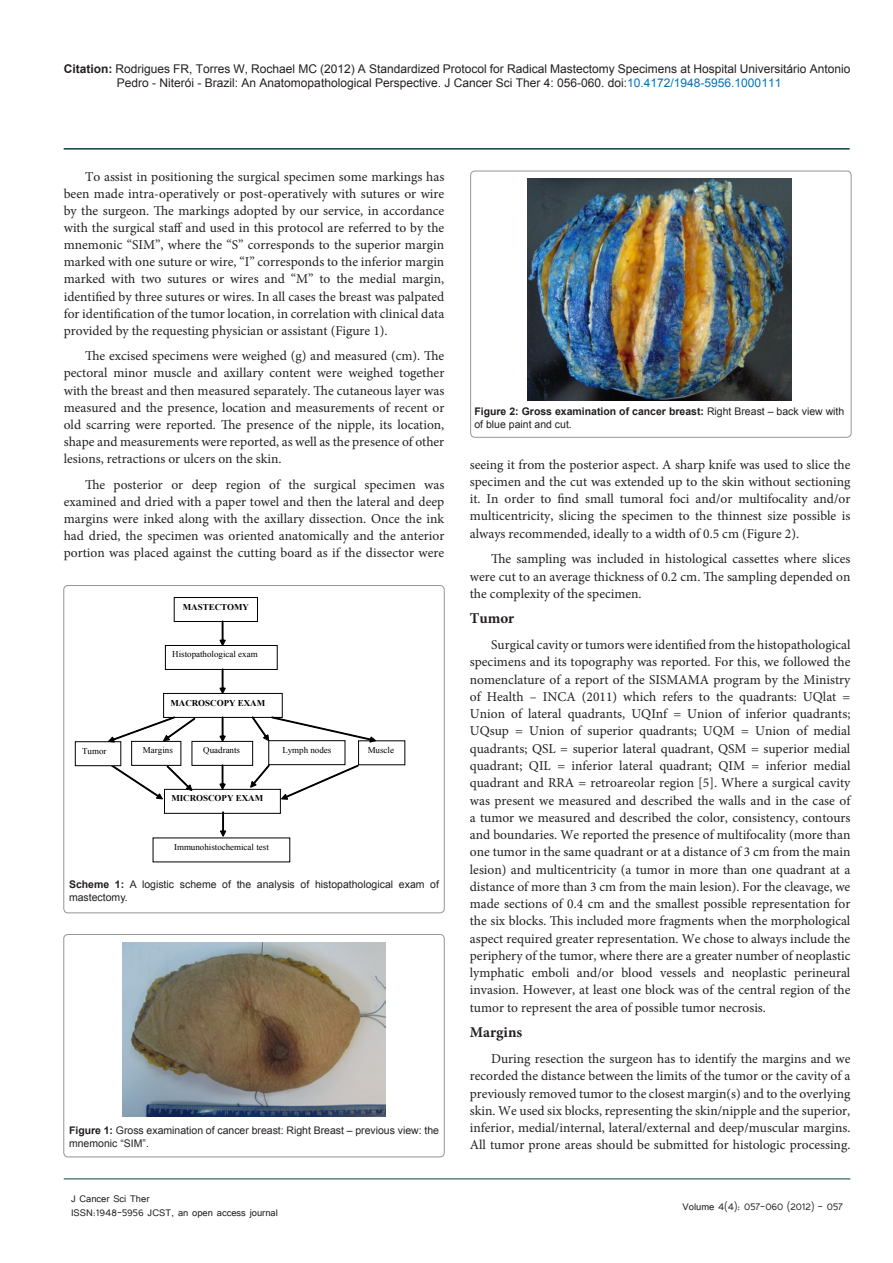
<style>
.page{position:relative;width:893px;height:1263px;background:#fff}
.page>*{position:absolute;margin:0;border:0;box-sizing:border-box;transform-origin:0 0}
.t1{font:700 15px "Minion Pro";color:#231f20}
.t2{font:13.5px/17.2px "Minion Pro";color:#231f20;text-align:justify}
.t3{font:12px/14.4px "Arial";color:#231f20}
.t4{font:12px/14.4px "Tunga";color:#231f20}
.t5{font:10.5px/12.6px "Arial";color:#231f20}
.t6{font:8.85px "Times New Roman";color:#000}
.t7{font:700 8.85px "Times New Roman";color:#000}
.s1{font-weight:700}
.s2{color:#0072bc}
</style>
<div class="page">
<hr style="left:64px;top:148px;width:786px;height:2px;background:#02433f">
<hr style="left:64px;top:1179px;width:786px;height:1px;background:#02433f">
<div style="left:64px;top:585px;width:380px;height:328px;border:1px solid #939598;border-radius:4px"></div>
<div style="left:174px;top:597px;width:84px;height:25px;border:1px solid #000"></div>
<div style="left:165px;top:645px;width:113px;height:25px;border:1px solid #000"></div>
<div style="left:163px;top:693px;width:120px;height:25px;border:1px solid #000"></div>
<div style="left:268px;top:740px;width:77px;height:25px;border:1px solid #000"></div>
<svg style="left:220px;top:621px;width:5px;height:25px"></svg>
<svg style="left:220px;top:669px;width:5px;height:24px"></svg>
<div style="left:192px;top:741px;width:61px;height:25px;border:1px solid #000"></div>
<div style="left:164px;top:789px;width:117px;height:25px;border:1px solid #000"></div>
<svg style="left:220px;top:717px;width:5px;height:24px"></svg>
<svg style="left:220px;top:765px;width:5px;height:24px"></svg>
<svg style="left:281px;top:765px;width:77px;height:34px"></svg>
<svg style="left:252px;top:717px;width:124px;height:25px"></svg>
<svg style="left:251px;top:765px;width:18px;height:22px"></svg>
<div style="left:75px;top:741px;width:46px;height:25px;border:1px solid #000"></div>
<svg style="left:111px;top:765px;width:81px;height:34px"></svg>
<div style="left:131px;top:741px;width:50px;height:25px;border:1px solid #000"></div>
<svg style="left:108px;top:717px;width:87px;height:25px"></svg>
<svg style="left:220px;top:812px;width:6px;height:24px"></svg>
<div style="left:64px;top:934px;width:380px;height:223px;border:1px solid #939598;border-radius:4px"></div>
<img style="left:122px;top:942px;width:264px;height:174px">
<div style="left:471px;top:171px;width:380px;height:266px;border:1px solid #939598;border-radius:4px"></div>
<img style="left:528px;top:179px;width:263px;height:222px">
<p class="t3" style="left:117px;top:61px;width:735px;text-indent:-53px"><span class="s1">Citation:</span> Rodrigues FR, Torres W, Rochael MC (2012) A Standardized Protocol for Radical Mastectomy Specimens at Hospital Universitário Antonio<br>Pedro - Niterói - Brazil: An Anatomopathological Perspective. J Cancer Sci Ther 4: 056-060. doi:<span class="s2">10.4172/1948-5956.1000111</span></p>
<p class="t2" style="left:64px;top:168px;width:382px;text-indent:21px">To assist in positioning the surgical specimen some markings has been made intra-operatively or post-operatively with sutures or wire by the surgeon. The markings adopted by our service, in accordance with the surgical staff and used in this protocol are referred to by the mnemonic “SIM”, where the “S” corresponds to the superior margin marked with one suture or wire, “I” corresponds to the inferior margin marked with two sutures or wires and “M” to the medial margin, identified by three sutures or wires. In all cases the breast was palpated for identification of the tumor location, in correlation with clinical data provided by the requesting physician or assistant (Figure 1).</p>
<p class="t2" style="left:64px;top:348px;width:382px;text-indent:21px">The excised specimens were weighed (g) and measured (cm). The pectoral minor muscle and axillary content were weighed together with the breast and then measured separately. The cutaneous layer was measured and the presence, location and measurements of recent or old scarring were reported. The presence of the nipple, its location, shape and measurements were reported, as well as the presence of other lesions, retractions or ulcers on the skin.</p>
<p class="t2" style="left:64px;top:476px;width:382px;text-indent:21px">The posterior or deep region of the surgical specimen was examined and dried with a paper towel and then the lateral and deep margins were inked along with the axillary dissection. Once the ink had dried, the specimen was oriented anatomically and the anterior portion was placed against the cutting board as if the dissector were</p>
<p class="t7" style="left:183px;top:600px;width:68px">MASTECTOMY</p>
<p class="t6" style="left:172px;top:648px;width:87px">Histopathological exam</p>
<p class="t7" style="left:170px;top:696px;width:96px">MACROSCOPY EXAM</p>
<p class="t6" style="left:282px;top:744px;width:50px">Lymph nodes</p>
<p class="t6" style="left:82px;top:745px;width:26px">Tumor</p>
<p class="t6" style="left:143px;top:744px;width:31px">Margins</p>
<p class="t6" style="left:368px;top:744px;width:28px">Muscle</p>
<p class="t6" style="left:203px;top:744px;width:38px">Quadrants</p>
<p class="t7" style="left:171px;top:792px;width:93px">MICROSCOPY EXAM</p>
<p class="t6" style="left:174px;top:841px;width:96px">Immunohistochemical test</p>
<p class="t5" style="left:69px;top:878px;width:372px"><span class="s1">Scheme 1:</span> A logistic scheme of the analysis of histopathological exam of mastectomy.</p>
<p class="t5" style="left:69px;top:1124px;width:372px"><span class="s1">Figure 1:</span> Gross examination of cancer breast: Right Breast – previous view: the mnemonic “SIM”.</p>
<p class="t4" style="left:71px;top:1190px;width:208px">J Cancer Sci Ther<br>ISSN:1948-5956 JCST, an open access journal</p>
<p class="t5" style="left:474px;top:405px;width:372px"><span class="s1">Figure 2: Gross examination of cancer breast:</span> Right Breast – back view with of blue paint and cut.</p>
<p class="t2" style="left:470px;top:456px;width:382px">seeing it from the posterior aspect. A sharp knife was used to slice the specimen and the cut was extended up to the skin without sectioning it. In order to find small tumoral foci and/or multifocality and/or multicentricity, slicing the specimen to the thinnest size possible is always recommended, ideally to a width of 0.5 cm (Figure 2).</p>
<p class="t2" style="left:470px;top:550px;width:382px;text-indent:21px">The sampling was included in histological cassettes where slices were cut to an average thickness of 0.2 cm. The sampling depended on the complexity of the specimen.</p>
<p class="t1" style="left:470px;top:608px;width:46px">Tumor</p>
<p class="t2" style="left:470px;top:636px;width:382px;text-indent:21px">Surgical cavity or tumors were identified from the histopathological specimens and its topography was reported. For this, we followed the nomenclature of a report of the SISMAMA program by the Ministry of Health – INCA (2011) which refers to the quadrants: UQlat = Union of lateral quadrants, UQInf = Union of inferior quadrants; UQsup = Union of superior quadrants; UQM = Union of medial quadrants; QSL = superior lateral quadrant, QSM = superior medial quadrant; QIL = inferior lateral quadrant; QIM = inferior medial quadrant and RRA = retroareolar region [5]. Where a surgical cavity was present we measured and described the walls and in the case of a tumor we measured and described the color, consistency, contours and boundaries. We reported the presence of multifocality (more than one tumor in the same quadrant or at a distance of 3 cm from the main lesion) and multicentricity (a tumor in more than one quadrant at a distance of more than 3 cm from the main lesion). For the cleavage, we made sections of 0.4 cm and the smallest possible representation for the six blocks. This included more fragments when the morphological aspect required greater representation. We chose to always include the periphery of the tumor, where there are a greater number of neoplastic lymphatic emboli and/or blood vessels and neoplastic perineural invasion. However, at least one block was of the central region of the tumor to represent the area of possible tumor necrosis.</p>
<p class="t1" style="left:470px;top:1022px;width:54px">Margins</p>
<p class="t2" style="left:470px;top:1050px;width:382px;text-indent:21px">During resection the surgeon has to identify the margins and we recorded the distance between the limits of the tumor or the cavity of a previously removed tumor to the closest margin(s) and to the overlying skin. We used six blocks, representing the skin/nipple and the superior, inferior, medial/internal, lateral/external and deep/muscular margins.<br>All tumor prone areas should be submitted for histologic processing.</p>
<p class="t4" style="left:683px;top:1199px;width:162px">Volume 4(4): 057-060 (2012) - 057</p>
</div>
